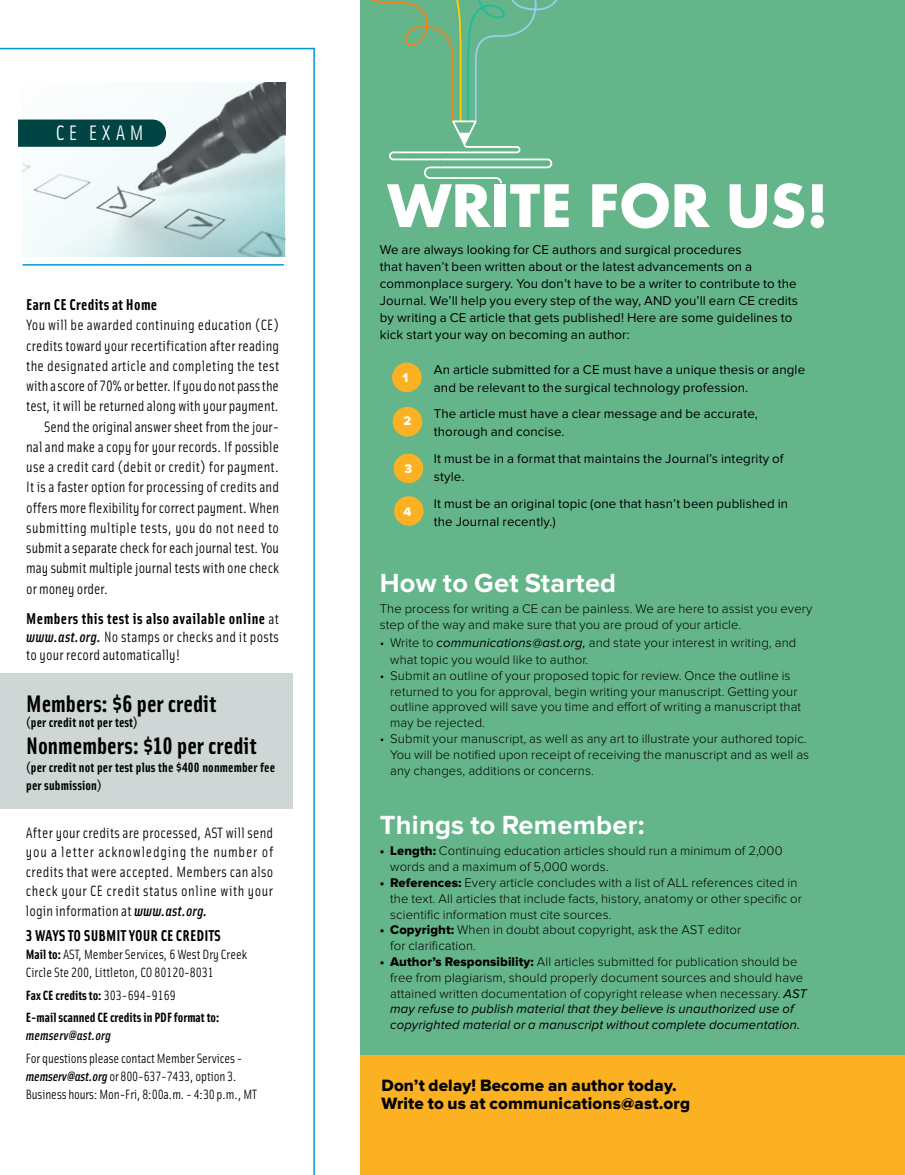
<style>
.page{position:relative;width:905px;height:1175px;background:#fff}
.page>*{position:absolute;margin:0;border:0;box-sizing:border-box;transform-origin:0 0}
.t1{font:700 56.7px "Futura";letter-spacing:.01em;color:#fff}
.t2{font:700 27.15px "Proxima Nova";letter-spacing:.01em;color:#fff}
.t3{font:24px "Solex Bold Lining";color:#000}
.t4{font:21px "Solex Regular Lining";letter-spacing:.21em;color:#fff}
.t5{font:16.95px/18.1px "Proxima Nova Extrabld";letter-spacing:.01em;color:#000}
.t6{font:15.75px "Solex Bold Lining";letter-spacing:.02em;color:#000}
.t7{font:15px/19.5px "Solex Regular Lining";letter-spacing:.01em;color:#000}
.t8{font:15px "Solex Regular Lining";letter-spacing:.03em;color:#000}
.t9{font:13.5px/18px "Solex Regular Lining";letter-spacing:-.01em;color:#000}
.t10{font:13.5px/18px "Solex Bold Lining";letter-spacing:.01em;color:#000}
.t11{font:700 13.5px/22.5px "Solex";color:#000}
.t12{font:italic 13.5px "Solex Medium Lining";letter-spacing:.01em;color:#000}
.t13{font:13.2px/17px "Proxima Nova";letter-spacing:.01em;color:#000}
.t14{font:300 13.05px/15.8px "Proxima Nova";letter-spacing:.01em;color:#000}
.t15{font:12.9px "Proxima Nova Extrabld";color:#fff}
.s1{font-family:"Solex Regular Lining";font-size:15px}
.s2{font-family:"Solex Medium Lining";font-style:italic}
.s3{font-family:"Solex";font-weight:700}
.s4{font-family:"Solex Regular Lining";font-weight:400}
.s5{font-weight:400;font-style:italic}
.s6{font-family:"Proxima Nova Extrabld";font-weight:400}
</style>
<div class="page">
<div style="left:0;top:673px;width:292px;height:136px;background:#cfd6d6"></div>
<svg style="left:23px;top:83px;width:261px;height:174px"></svg>
<hr style="left:23px;top:264px;width:261px;height:2px;background:#0098d2">
<svg style="left:18px;top:119px;width:148px;height:28px;background:#0b4d4b"></svg>
<hr style="left:313px;top:48px;width:2px;height:1126px;background:#0098d2">
<hr style="left:0;top:48px;width:314px;height:1px;background:#0098d2">
<div style="left:360px;top:0;width:544px;height:1174px;background:#65b58b"></div>
<div style="left:360px;top:1055px;width:544px;height:119px;background:#fcb122"></div>
<hr style="left:475px;top:61px;width:1px;height:60px;background:#9cccee">
<hr style="left:452px;top:61px;width:2px;height:60px;background:#f4831f">
<hr style="left:459px;top:61px;width:2px;height:60px;background:#fbd207">
<hr style="left:467px;top:61px;width:2px;height:60px;background:#1abc9c">
<svg style="left:300px;top:0;width:257px;height:62px"></svg>
<svg style="left:389px;top:120px;width:164px;height:64px"></svg>
<div style="left:392px;top:362px;width:29px;height:30px;background:#fcb122;border-radius:50%"></div>
<div style="left:392px;top:407px;width:30px;height:29px;background:#fcb122;border-radius:50%"></div>
<div style="left:393px;top:453px;width:30px;height:30px;background:#fcb122;border-radius:50%"></div>
<div style="left:394px;top:496px;width:29px;height:30px;background:#fcb122;border-radius:50%"></div>
<h3 class="t4" style="left:56px;top:120px;width:89px">CE EXAM</h3>
<p class="t6" style="left:26px;top:294px;width:132px">Earn CE Credits at Home</p>
<p class="t7" style="left:26px;top:315px;width:254px">You will be awarded continuing education (CE)</p>
<p class="t7" style="left:26px;top:335px;width:254px">credits toward your recertification after reading</p>
<p class="t7" style="left:26px;top:355px;width:254px">the designated article and completing the test</p>
<p class="t7" style="left:26px;top:375px;width:254px">with a score of 70% or better. If you do not pass the</p>
<p class="t7" style="left:26px;top:396px;width:254px">test, it will be returned along with your payment.</p>
<p class="t7" style="left:44px;top:416px;width:236px">Send the original answer sheet from the jour-</p>
<p class="t7" style="left:26px;top:436px;width:254px">nal and make a copy for your records. If possible</p>
<p class="t7" style="left:26px;top:456px;width:254px">use a credit card (debit or credit) for payment.</p>
<p class="t7" style="left:26px;top:477px;width:254px">It is a faster option for processing of credits and</p>
<p class="t7" style="left:26px;top:497px;width:254px">offers more flexibility for correct payment. When</p>
<p class="t8" style="left:26px;top:518px;width:254px">submitting multiple tests, you do not need to</p>
<p class="t7" style="left:26px;top:537px;width:254px">submit a separate check for each journal test. You</p>
<p class="t7" style="left:26px;top:558px;width:254px">may submit multiple journal tests with one check</p>
<p class="t7" style="left:26px;top:578px;width:83px">or money order.</p>
<p class="t6" style="left:26px;top:608px;width:254px">Members this test is also available online <span class="s1">at</span></p>
<p class="t7" style="left:26px;top:627px;width:254px;line-height:18px"><span class="s2">www.ast.org.</span> No stamps or checks and it posts to your record automatically!</p>
<h3 class="t3" style="left:26px;top:688px;width:191px">Members: $6 per credit</h3>
<p class="t10" style="left:26px;top:713px;width:113px">(per credit not per test)</p>
<h3 class="t3" style="left:26px;top:730px;width:232px">Nonmembers: $10 per credit</h3>
<p class="t10" style="left:26px;top:758px;width:250px">(per credit not per test plus the $400 nonmember fee per submission)</p>
<p class="t7" style="left:26px;top:822px;width:249px;text-align:justify">After your credits are processed, AST will send you a letter acknowledging the number of credits that were accepted. Members can also check your CE credit status online with your login information at <span class="s2">www.ast.org.</span></p>
<p class="t6" style="left:26px;top:925px;width:197px">3 WAYS TO SUBMIT YOUR CE CREDITS</p>
<p class="t9" style="left:26px;top:945px;width:223px"><span class="s3">Mail to:</span> AST, Member Services, 6 West Dry Creek<br>Circle Ste 200, Littleton, CO 80120-8031</p>
<p class="t11" style="left:26px;top:983px;width:195px">Fax CE credits to: <span class="s4">303-694-9169<br></span>E-mail scanned CE credits in PDF format to:</p>
<p class="t12" style="left:26px;top:1027px;width:87px">memserv@ast.org</p>
<p class="t9" style="left:26px;top:1048px;width:232px">For questions please contact Member Services - <span class="s2">memserv@ast.org</span> or 800-637-7433, option 3.<br>Business hours: Mon-Fri, 8:00a.m. - 4:30 p.m., MT</p>
<h1 class="t1" style="left:388px;top:168px;width:442px">WRITE FOR US!</h1>
<p class="t13" style="left:380px;top:242px;width:420px">We are always looking for CE authors and surgical procedures<br>that haven’t been written about or the latest advancements on a commonplace surgery. You don’t have to be a writer to contribute to the Journal. We’ll help you every step of the way, AND you’ll earn CE credits by writing a CE article that gets published! Here are some guidelines to kick start your way on becoming an author:</p>
<p class="t13" style="left:434px;top:360px;width:373px;line-height:18px">An article submitted for a CE must have a unique thesis or angle and be relevant to the surgical technology profession.</p>
<p class="t13" style="left:434px;top:405px;width:325px;line-height:18px">The article must have a clear message and be accurate, thorough and concise.</p>
<p class="t13" style="left:434px;top:450px;width:351px;line-height:18px">It must be in a format that maintains the Journal’s integrity of style.</p>
<p class="t13" style="left:434px;top:494px;width:356px;line-height:18px">It must be an original topic (one that hasn’t been published in the Journal recently.)</p>
<p class="t15" style="left:402px;top:372px;width:7px">1</p>
<p class="t15" style="left:403px;top:415px;width:9px">2</p>
<p class="t15" style="left:404px;top:463px;width:9px">3</p>
<p class="t15" style="left:403px;top:505px;width:9px">4</p>
<h2 class="t2" style="left:380px;top:567px;width:238px">How to Get Started</h2>
<p class="t14" style="left:380px;top:601px;width:434px">The process for writing a CE can be painless. We are here to assist you every step of the way and make sure that you are proud of your article.</p>
<p class="t14" style="left:390px;top:634px;width:407px;line-height:17.4px;text-indent:-10px">• Write to <span class="s5">communications@ast.org,</span> and state your interest in writing, and what topic you would like to author.</p>
<p class="t14" style="left:390px;top:668px;width:412px;text-indent:-10px">• Submit an outline of your proposed topic for review. Once the outline is returned to you for approval, begin writing your manuscript. Getting your outline approved will save you time and effort of writing a manuscript that may be rejected.</p>
<p class="t14" style="left:390px;top:731px;width:420px;text-indent:-10px">• Submit your manuscript, as well as any art to illustrate your authored topic.<br>You will be notified upon receipt of receiving the manuscript and as well as any changes, additions or concerns.</p>
<h2 class="t2" style="left:380px;top:809px;width:266px">Things to Remember:</h2>
<p class="t14" style="left:390px;top:843px;width:394px;text-indent:-10px"><span class="s6">• Length:</span> Continuing education articles should run a minimum of 2,000 words and a maximum of 5,000 words.</p>
<p class="t14" style="left:390px;top:875px;width:413px;text-indent:-10px"><span class="s6">• References:</span> Every article concludes with a list of ALL references cited in the text. All articles that include facts, history, anatomy or other specific or scientific information must cite sources.</p>
<p class="t14" style="left:390px;top:922px;width:352px;text-indent:-10px"><span class="s6">• Copyright:</span> When in doubt about copyright, ask the AST editor for clarification.</p>
<p class="t14" style="left:390px;top:954px;width:418px;text-indent:-10px"><span class="s6">• Author’s Responsibility:</span> All articles submitted for publication should be free from plagiarism, should properly document sources and should have attained written documentation of copyright release when necessary. <span class="s5">AST may refuse to publish material that they believe is unauthorized use of copyrighted material or a manuscript without complete documentation.</span></p>
<p class="t5" style="left:381px;top:1076px;width:310px">Don’t delay! Become an author today.<br>Write to us at communications@ast.org</p>
</div>
